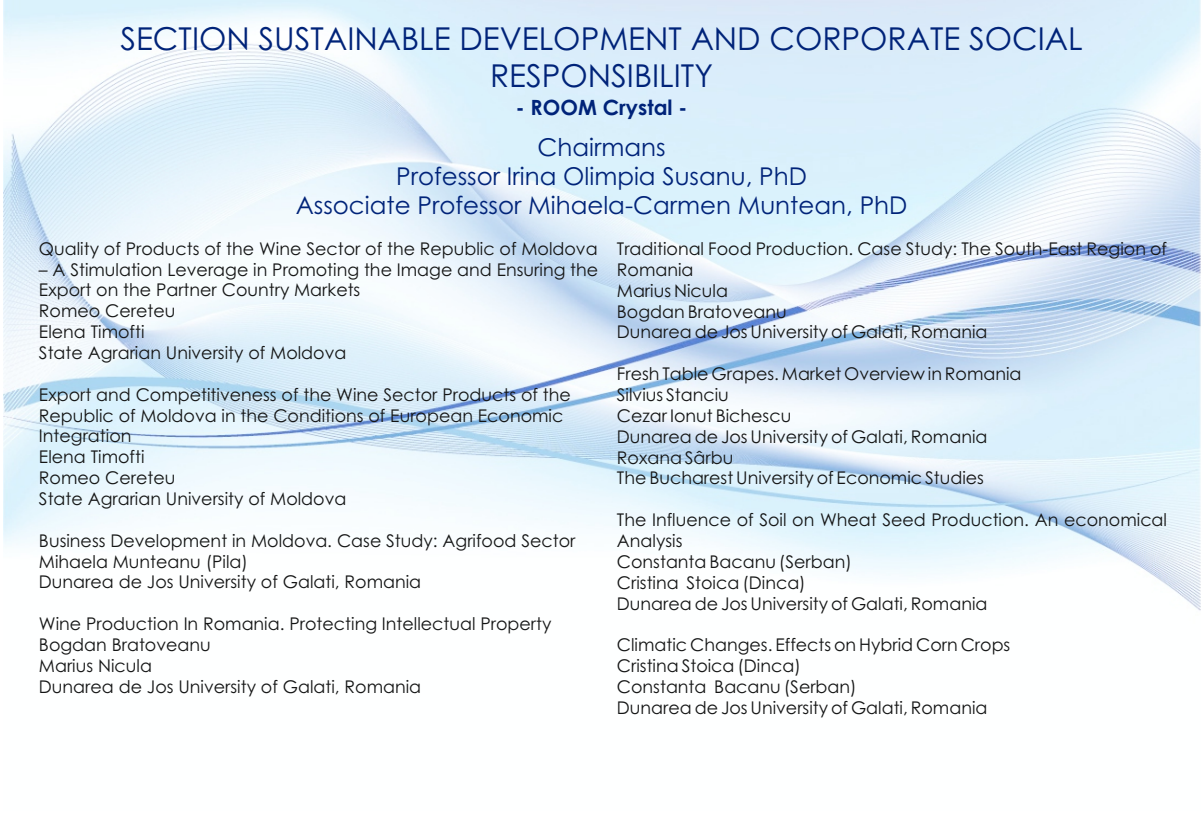
<style>
.page{position:relative;width:1201px;height:814px;background:#fff}
.page>*{position:absolute;margin:0;border:0;box-sizing:border-box;transform-origin:0 0}
.t1{font:31.5px/37.4px "Century Gothic";color:#002379;text-align:center}
.t2{font:24.5px/29.2px "Century Gothic";color:#002379;text-align:center}
.t3{font:700 21px "Century Gothic";color:#002379}
.t4{font:17.5px/20.8px "Century Gothic";color:#151616}
</style>
<div class="page">
<img style="left:4px;top:0;width:1196px;height:611px">
<h1 class="t1" style="left:120px;top:23px;width:964px">SECTION SUSTAINABLE DEVELOPMENT AND CORPORATE SOCIAL<br>RESPONSIBILITY</h1>
<p class="t3" style="left:516px;top:99px;width:173px">- ROOM Crystal -</p>
<h2 class="t2" style="left:296px;top:135px;width:613px">Chairmans<br>Professor Irina Olimpia Susanu, PhD<br>Associate Professor Mihaela-Carmen Muntean, PhD</h2>
<p class="t4" style="left:39px;top:239px;width:560px">Quality of Products of the Wine Sector of the Republic of Moldova</p>
<p class="t4" style="left:39px;top:260px;width:561px">– A Stimulation Leverage in Promoting the Image and Ensuring the Export on the Partner Country Markets<br>Romeo Cereteu<br>Elena Timofti<br>State Agrarian University of Moldova</p>
<p class="t4" style="left:39px;top:385px;width:533px">Export and Competitiveness of the Wine Sector Products of the Republic of Moldova in the Conditions of European Economic Integration<br>Elena Timofti<br>Romeo Cereteu<br>State Agrarian University of Moldova</p>
<p class="t4" style="left:39px;top:531px;width:538px">Business Development in Moldova. Case Study: Agrifood Sector<br>Mihaela Munteanu (Pila)<br>Dunarea de Jos University of Galati, Romania</p>
<p class="t4" style="left:39px;top:615px;width:514px">Wine Production In Romania. Protecting Intellectual Property Bogdan Bratoveanu<br>Marius Nicula<br>Dunarea de Jos University of Galati, Romania</p>
<p class="t4" style="left:617px;top:240px;width:551px">Traditional Food Production. Case Study: The South-East Region of<br>Romania<br>Marius Nicula<br>Bogdan Bratoveanu<br>Dunarea de Jos University of Galati, Romania</p>
<p class="t4" style="left:617px;top:365px;width:406px">Fresh Table Grapes. Market Overview in Romania<br>Silvius Stanciu<br>Cezar Ionut Bichescu<br>Dunarea de Jos University of Galati, Romania<br>Roxana Sârbu<br>The Bucharest University of Economic Studies</p>
<p class="t4" style="left:617px;top:511px;width:551px">The Influence of Soil on Wheat Seed Production. An economical Analysis<br>Constanta Bacanu (Serban)<br>Cristina Stoica (Dinca)<br>Dunarea de Jos University of Galati, Romania</p>
<p class="t4" style="left:617px;top:636px;width:395px">Climatic Changes. Effects on Hybrid Corn Crops Cristina Stoica (Dinca)<br>Constanta Bacanu (Serban)<br>Dunarea de Jos University of Galati, Romania</p>
</div>
